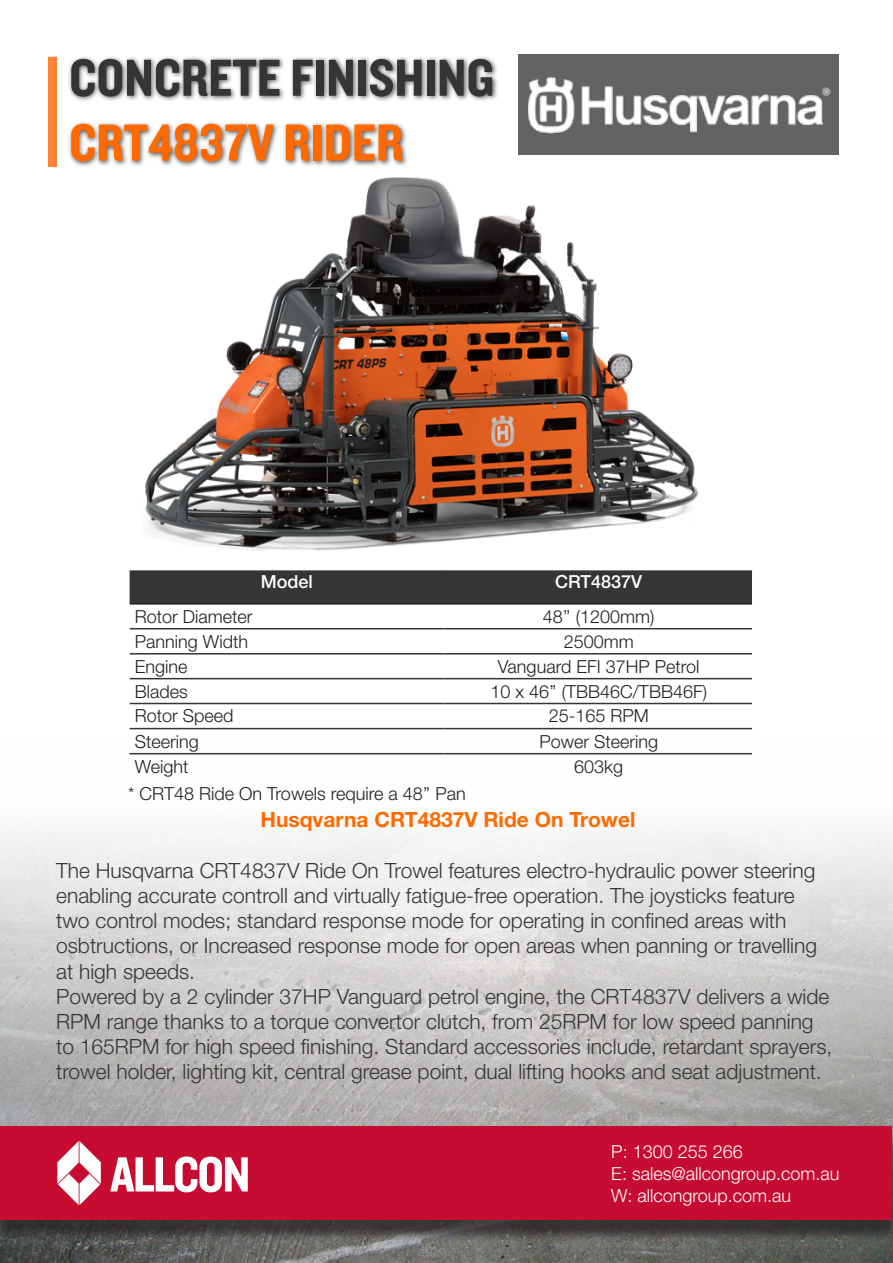
<style>
.page{position:relative;width:893px;height:1263px;background:#fff}
.page>*{position:absolute;margin:0;border:0;box-sizing:border-box;transform-origin:0 0}
.t1{font:54px "Knockout HTF50 Welterweight";color:#363534}
.t2{font:54px "Knockout HTF50 Welterweight";color:#ff6a00}
.t3{font:300 21px/25.2px "Helvetica Neue LT Std";color:#363534}
.t4{font:700 21px "Helvetica Neue LT Std";color:#ff6a00}
.t5{font:300 18px "Helvetica Neue LT Std";color:#231f20}
.t6{font:300 18px "Helvetica Neue LT Std";color:#fff}
.t7{font:500 18px "Helvetica Neue LT Std";color:#fff}
</style>
<div class="page">
<img style="left:0;top:825px;width:893px;height:438px">
<div style="left:0;top:1133px;width:893px;height:110px;background:#231f20;opacity:.75"></div>
<div style="left:1px;top:1126px;width:891px;height:94px;background:#c60c30"></div>
<svg style="left:110px;top:1156px;width:138px;height:36px"></svg>
<svg style="left:57px;top:1141px;width:44px;height:64px"></svg>
<svg style="left:129px;top:570px;width:624px;height:185px"></svg>
<hr style="left:130px;top:703px;width:315px;height:1px;background:#363534">
<hr style="left:445px;top:703px;width:307px;height:1px;background:#363534">
<hr style="left:130px;top:728px;width:315px;height:1px;background:#363534">
<hr style="left:445px;top:728px;width:307px;height:1px;background:#363534">
<hr style="left:130px;top:753px;width:315px;height:1px;background:#363534">
<hr style="left:445px;top:753px;width:307px;height:1px;background:#363534">
<div style="left:518px;top:54px;width:321px;height:100px;background:#636366"></div>
<img style="left:528px;top:77px;width:303px;height:57px">
<div style="left:68px;top:56px;width:431px;height:112px;background:#231f20;opacity:.75"></div>
<div style="left:48px;top:57px;width:9px;height:110px;background:#ff8236"></div>
<img style="left:145px;top:177px;width:553px;height:374px">
<p class="t1" style="left:69px;top:50px;width:427px">CONCRETE FINISHING</p>
<p class="t2" style="left:69px;top:114px;width:336px">CRT4837V RIDER</p>
<p class="t7" style="left:261px;top:571px;width:54px">Model</p>
<p class="t7" style="left:555px;top:571px;width:89px">CRT4837V</p>
<p class="t5" style="left:135px;top:605px;width:119px">Rotor Diameter</p>
<p class="t5" style="left:543px;top:605px;width:113px">48’’ (1200mm)</p>
<p class="t5" style="left:135px;top:630px;width:115px">Panning Width</p>
<p class="t5" style="left:564px;top:630px;width:72px">2500mm</p>
<p class="t5" style="left:135px;top:655px;width:54px">Engine</p>
<p class="t5" style="left:498px;top:655px;width:203px">Vanguard EFI 37HP Petrol</p>
<p class="t5" style="left:135px;top:680px;width:55px">Blades</p>
<p class="t5" style="left:490px;top:680px;width:218px">10 x 46’’ (TBB46C/TBB46F)</p>
<p class="t5" style="left:135px;top:705px;width:100px">Rotor Speed</p>
<p class="t5" style="left:549px;top:705px;width:102px">25-165 RPM</p>
<p class="t5" style="left:135px;top:730px;width:66px">Steering</p>
<p class="t5" style="left:539px;top:730px;width:120px">Power Steering</p>
<p class="t5" style="left:135px;top:755px;width:55px">Weight</p>
<p class="t5" style="left:574px;top:755px;width:51px">603kg</p>
<p class="t5" style="left:128px;top:782px;width:339px">* CRT48 Ride On Trowels require a 48’’ Pan</p>
<p class="t4" style="left:260px;top:807px;width:376px">Husqvarna CRT4837V Ride On Trowel</p>
<p class="t3" style="left:56px;top:857px;width:762px">The Husqvarna CRT4837V Ride On Trowel features electro-hydraulic power steering enabling accurate controll and virtually fatigue-free operation. The joysticks feature two control modes; standard response mode for operating in confined areas with osbtructions, or Increased response mode for open areas when panning or travelling at high speeds.</p>
<p class="t3" style="left:56px;top:983px;width:778px">Powered by a 2 cylinder 37HP Vanguard petrol engine, the CRT4837V delivers a wide RPM range thanks to a torque convertor clutch, from 25RPM for low speed panning to 165RPM for high speed finishing. Standard accessories include, retardant sprayers, trowel holder, lighting kit, central grease point, dual lifting hooks and seat adjustment.</p>
<p class="t6" style="left:611px;top:1141px;width:133px">P: 1300 255 266</p>
<p class="t6" style="left:611px;top:1162px;width:230px">E: sales@allcongroup.com.au</p>
<p class="t6" style="left:611px;top:1184px;width:181px">W: allcongroup.com.au</p>
</div>
